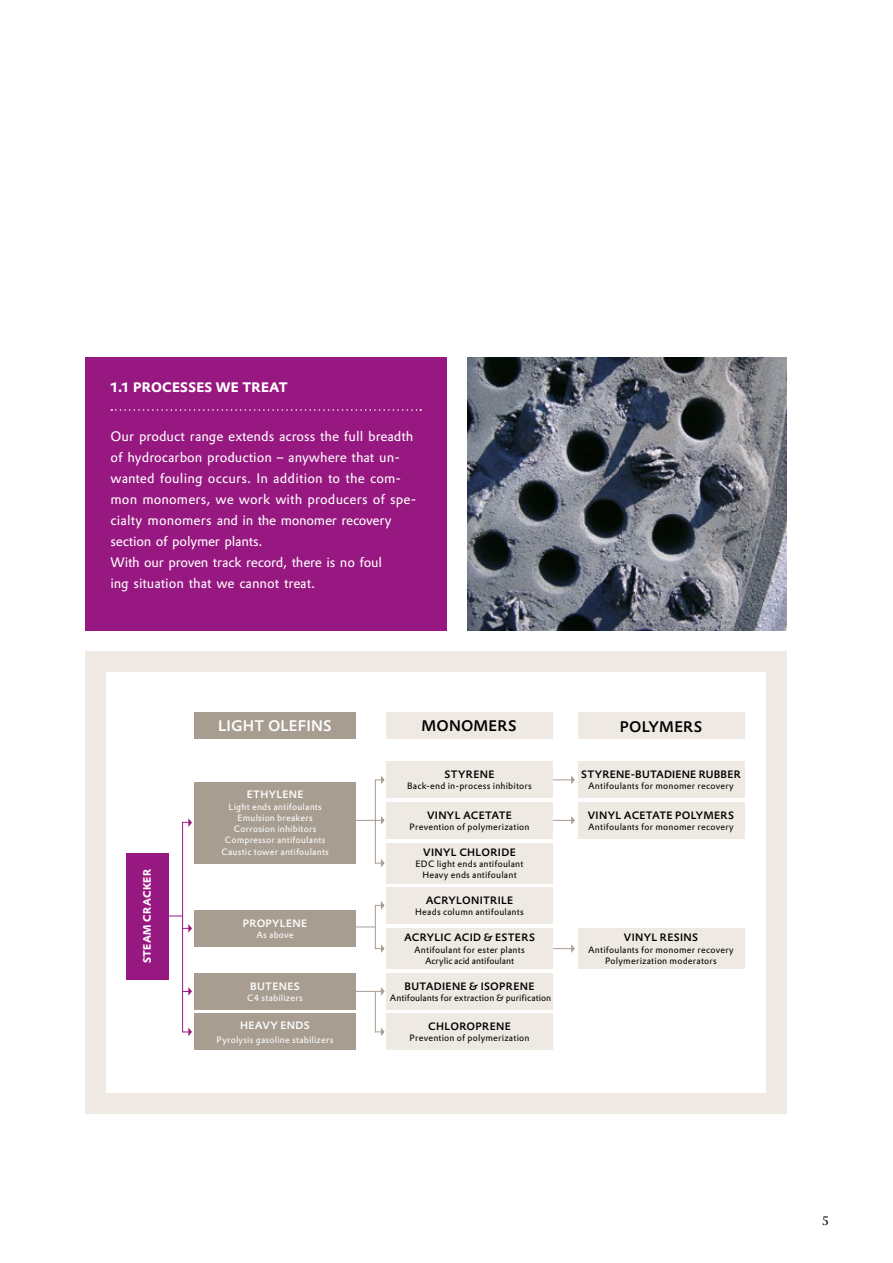
<style>
.page{position:relative;width:893px;height:1263px;background:#fff}
.page>*{position:absolute;margin:0;border:0;box-sizing:border-box;transform-origin:0 0}
.t1{font:500 15px "Evonik Prokyon";letter-spacing:.015em;color:#000}
.t2{font:500 15px "Evonik Prokyon";letter-spacing:.015em;color:#fff}
.t3{font:13.5px/21px "Evonik Prokyon";color:#fff}
.t4{font:700 13.5px "Evonik Prokyon";letter-spacing:.02em;color:#fff}
.t5{font:12px "Evonik Antares";color:#000}
.t6{font:500 10.5px "Evonik Prokyon";letter-spacing:.03em;color:#000}
.t7{font:500 10.5px "Evonik Prokyon";letter-spacing:.03em;color:#fff}
.t8{font:700 10.5px "Evonik Prokyon";letter-spacing:.03em;color:#fff}
.t9{font:9px/11.2px "Evonik Prokyon";letter-spacing:.025em;color:#000;text-align:center}
.t10{font:9px/11.2px "Evonik Prokyon";letter-spacing:.025em;color:#fff;text-align:center}
.t11{font:9px "Evonik Prokyon";letter-spacing:.005em;color:#000}
</style>
<div class="page">
<div style="left:85px;top:651px;width:702px;height:462px;background:#eeeae3"></div>
<div style="left:106px;top:672px;width:659px;height:420px;background:#fff"></div>
<svg style="left:168px;top:915px;width:14px;height:1px"></svg>
<div style="left:194px;top:712px;width:162px;height:27px;background:#a79e91"></div>
<div style="left:578px;top:712px;width:167px;height:27px;background:#eeeae3"></div>
<div style="left:386px;top:712px;width:166px;height:27px;background:#eeeae3"></div>
<div style="left:578px;top:762px;width:166px;height:36px;background:#eeeae3"></div>
<div style="left:578px;top:928px;width:166px;height:41px;background:#eeeae3"></div>
<div style="left:386px;top:973px;width:167px;height:36px;background:#eeeae3"></div>
<div style="left:386px;top:1014px;width:167px;height:36px;background:#eeeae3"></div>
<div style="left:386px;top:843px;width:167px;height:40px;background:#eeeae3"></div>
<div style="left:386px;top:887px;width:167px;height:36px;background:#eeeae3"></div>
<div style="left:194px;top:782px;width:162px;height:81px;background:#a79e91"></div>
<div style="left:194px;top:973px;width:162px;height:36px;background:#a79e91"></div>
<div style="left:194px;top:1014px;width:162px;height:36px;background:#a79e91"></div>
<div style="left:194px;top:910px;width:162px;height:36px;background:#a79e91"></div>
<div style="left:126px;top:853px;width:42px;height:126px;background:#981881"></div>
<div style="left:578px;top:802px;width:166px;height:36px;background:#eeeae3"></div>
<hr style="left:182px;top:822px;width:1px;height:210px;background:#981881">
<svg style="left:182px;top:818px;width:10px;height:9px"></svg>
<svg style="left:182px;top:924px;width:10px;height:9px"></svg>
<svg style="left:183px;top:987px;width:9px;height:9px"></svg>
<svg style="left:183px;top:1027px;width:9px;height:9px"></svg>
<svg style="left:381px;top:816px;width:4px;height:9px"></svg>
<hr style="left:331px;top:820px;width:50px;height:1px;background:#a79e91">
<svg style="left:375px;top:776px;width:10px;height:8px"></svg>
<hr style="left:375px;top:780px;width:1px;height:83px;background:#a79e91">
<svg style="left:375px;top:859px;width:10px;height:8px"></svg>
<hr style="left:375px;top:905px;width:1px;height:44px;background:#a79e91">
<hr style="left:375px;top:991px;width:1px;height:41px;background:#a79e91">
<svg style="left:375px;top:901px;width:10px;height:9px"></svg>
<svg style="left:375px;top:944px;width:10px;height:9px"></svg>
<svg style="left:375px;top:1027px;width:10px;height:9px"></svg>
<hr style="left:332px;top:926px;width:43px;height:1px;background:#a79e91">
<svg style="left:381px;top:987px;width:4px;height:9px"></svg>
<hr style="left:332px;top:991px;width:51px;height:1px;background:#a79e91">
<hr style="left:516px;top:779px;width:57px;height:1px;background:#a79e91">
<svg style="left:571px;top:776px;width:4px;height:8px"></svg>
<hr style="left:516px;top:820px;width:56px;height:1px;background:#a79e91">
<svg style="left:571px;top:816px;width:4px;height:9px"></svg>
<hr style="left:515px;top:948px;width:58px;height:1px;background:#a79e91">
<svg style="left:571px;top:944px;width:4px;height:9px"></svg>
<div style="left:386px;top:802px;width:167px;height:36px;background:#eeeae3"></div>
<div style="left:386px;top:762px;width:167px;height:36px;background:#eeeae3"></div>
<div style="left:386px;top:928px;width:167px;height:41px;background:#eeeae3"></div>
<img style="left:468px;top:357px;width:319px;height:273px">
<div style="left:85px;top:357px;width:361px;height:273px;background:#981881"></div>
<svg style="left:111px;top:409px;width:310px;height:2px"></svg>
<h2 class="t4" style="left:111px;top:376px;width:179px">1.1 PROCESSES WE TREAT</h2>
<p class="t3" style="left:111px;top:425px;width:307px">Our product range extends across the full breadth of hydrocarbon production – anywhere that un&shy;wanted fouling occurs. In addition to the com&shy;mon monomers, we work with producers of spe&shy;cialty monomers and in the monomer recovery section of polymer plants.<br>With our proven track record, there is no foul<br>ing situation that we cannot treat.</p>
<p class="t8" style="left:139px;top:963px;width:95px;rotate:-90deg">STEAM CRACKER</p>
<h1 class="t2" style="left:218px;top:714px;width:115px">LIGHT OLEFINS</h1>
<h1 class="t1" style="left:421px;top:714px;width:97px">MONOMERS</h1>
<h1 class="t1" style="left:620px;top:714px;width:84px">POLYMERS</h1>
<p class="t6" style="left:581px;top:766px;width:161px">STYRENE-BUTADIENE RUBBER</p>
<p class="t9" style="left:588px;top:780px;width:147px">Antifoulants for monomer recovery</p>
<p class="t6" style="left:444px;top:766px;width:52px">STYRENE</p>
<p class="t9" style="left:407px;top:780px;width:126px">Back-end in-process inhibitors</p>
<p class="t7" style="left:247px;top:786px;width:58px">ETHYLENE</p>
<p class="t10" style="left:221px;top:800px;width:109px">Light ends antifoulants<br>Emulsion breakers<br>Corrosion inhibitors<br>Compressor antifoulants<br>Caustic tower antifoulants</p>
<p class="t6" style="left:588px;top:807px;width:148px">VINYL ACETATE POLYMERS</p>
<p class="t9" style="left:588px;top:820px;width:147px">Antifoulants for monomer recovery</p>
<p class="t6" style="left:427px;top:807px;width:86px">VINYL ACETATE</p>
<p class="t9" style="left:410px;top:820px;width:121px">Prevention of polymerization</p>
<p class="t6" style="left:423px;top:844px;width:94px">VINYL CHLORIDE</p>
<p class="t9" style="left:416px;top:858px;width:109px">EDC light ends antifoulant<br>Heavy ends antifoulant</p>
<p class="t6" style="left:426px;top:892px;width:89px">ACRYLONITRILE</p>
<p class="t9" style="left:415px;top:905px;width:110px">Heads column antifoulants</p>
<p class="t7" style="left:243px;top:915px;width:66px">PROPYLENE</p>
<p class="t10" style="left:256px;top:928px;width:39px">As above</p>
<p class="t7" style="left:250px;top:978px;width:51px">BUTENES</p>
<p class="t10" style="left:247px;top:991px;width:57px">C4 stabilizers</p>
<p class="t7" style="left:240px;top:1017px;width:71px">HEAVY ENDS</p>
<p class="t10" style="left:217px;top:1033px;width:118px">Pyrolysis gasoline stabilizers</p>
<p class="t6" style="left:404px;top:929px;width:132px">ACRYLIC ACID &amp; ESTERS</p>
<p class="t9" style="left:414px;top:943px;width:112px">Antifoulant for ester plants<br>Acrylic acid antifoulant</p>
<p class="t6" style="left:405px;top:978px;width:131px">BUTADIENE &amp; ISOPRENE</p>
<p class="t11" style="left:390px;top:991px;width:163px">Antifoulants for extraction &amp; purification</p>
<p class="t6" style="left:428px;top:1018px;width:84px">CHLOROPRENE</p>
<p class="t9" style="left:410px;top:1032px;width:121px">Prevention of polymerization</p>
<p class="t6" style="left:624px;top:929px;width:76px">VINYL RESINS</p>
<p class="t9" style="left:588px;top:943px;width:147px">Antifoulants for monomer recovery<br>Polymerization moderators</p>
<h3 class="t5" style="left:822px;top:1211px;width:9px">5</h3>
</div>
